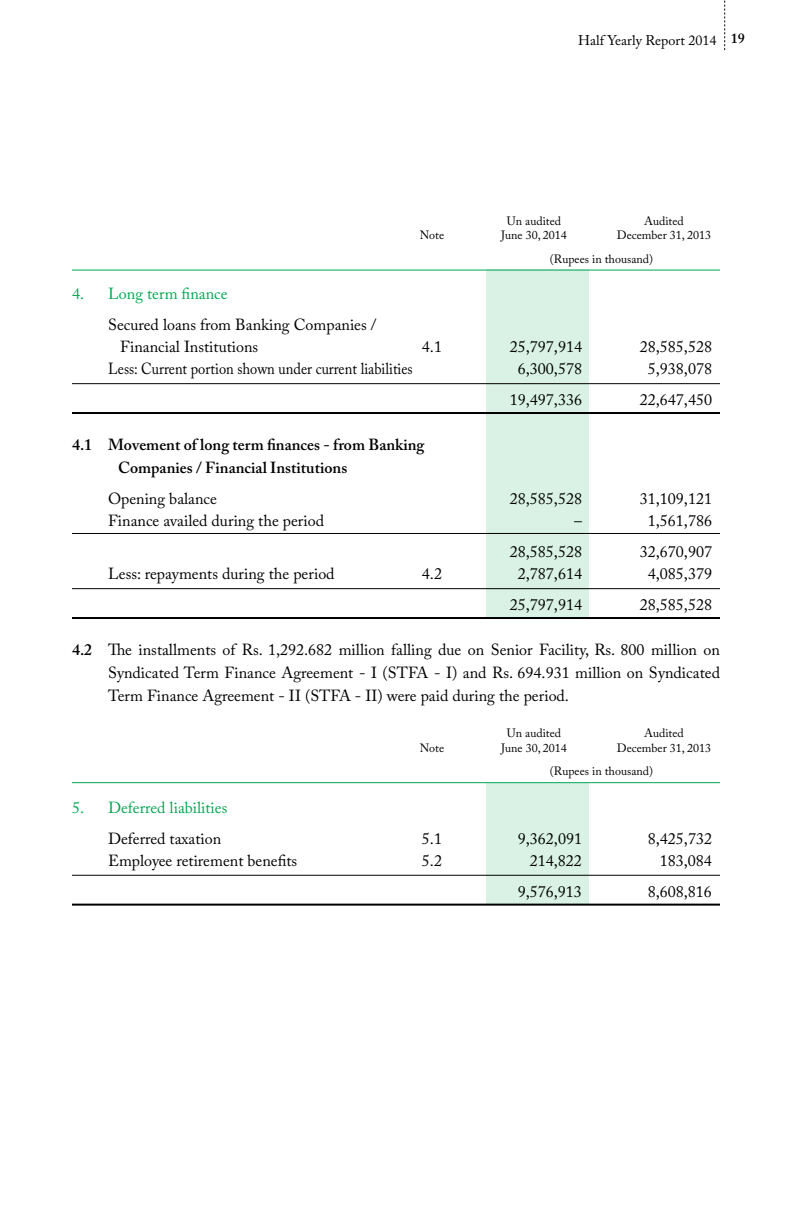
<style>
.page{position:relative;width:792px;height:1224px;background:#fff}
.page>*{position:absolute;margin:0;border:0;box-sizing:border-box;transform-origin:0 0}
.t1{font:16px/23px "Adobe Caslon Pro";color:#000}
.t2{font:600 16px/23px "Adobe Caslon Pro";color:#000}
.t3{font:16px "Adobe Caslon Pro";color:#000;scale:.9 1}
.t4{font:16px "Adobe Caslon Pro";color:#00a651}
.t5{font:14px "Adobe Caslon Pro";color:#000}
.t6{font:12px/23.4px "Adobe Caslon Pro";color:#000}
.s1{font-weight:600}
</style>
<div class="page">
<svg style="left:724px;top:0;width:1px;height:50px"></svg>
<div style="left:486px;top:270px;width:103px;height:348px;background:#d9f2e5"></div>
<div style="left:486px;top:783px;width:103px;height:121px;background:#d9f2e5"></div>
<hr style="left:72px;top:270px;width:648px;height:1px;background:#00a651">
<hr style="left:72px;top:412px;width:648px;height:2px;background:#000">
<hr style="left:72px;top:383px;width:648px;height:1px;background:#000">
<hr style="left:72px;top:533px;width:648px;height:1px;background:#000">
<hr style="left:72px;top:617px;width:648px;height:2px;background:#000">
<hr style="left:72px;top:588px;width:648px;height:1px;background:#000">
<hr style="left:72px;top:782px;width:648px;height:1px;background:#00a651">
<hr style="left:72px;top:904px;width:648px;height:2px;background:#000">
<hr style="left:72px;top:875px;width:648px;height:1px;background:#000">
<p class="t5" style="left:578px;top:32px;width:168px">Half Yearly Report 2014 <span class="s1">19</span></p>
<p class="t6" style="left:507px;top:209px;width:56px">Un audited</p>
<p class="t6" style="left:644px;top:209px;width:41px">Audited</p>
<p class="t4" style="left:72px;top:284px;width:157px">4. Long term finance</p>
<p class="t1" style="left:120px;top:313px;width:258px;line-height:22px;text-indent:-12px">Secured loans from Banking Companies /<br>Financial Institutions</p>
<p class="t6" style="left:550px;top:223px;width:163px;text-indent:67px">December 31, 2013 (Rupees in thousand)</p>
<p class="t6" style="left:420px;top:223px;width:26px">Note</p>
<p class="t6" style="left:501px;top:223px;width:67px">June 30, 2014</p>
<p class="t1" style="left:422px;top:335px;width:22px">4.1</p>
<p class="t1" style="left:510px;top:335px;width:74px">25,797,914</p>
<p class="t1" style="left:640px;top:335px;width:74px">28,585,528</p>
<p class="t3" style="left:108px;top:359px;width:340px">Less: Current portion shown under current liabilities</p>
<p class="t1" style="left:518px;top:357px;width:66px">6,300,578</p>
<p class="t1" style="left:648px;top:357px;width:66px">5,938,078</p>
<p class="t1" style="left:510px;top:388px;width:74px">19,497,336</p>
<p class="t1" style="left:640px;top:388px;width:74px">22,647,450</p>
<p class="t2" style="left:118px;top:433px;width:308px;text-indent:-46px">4.1 Movement of long term finances - from Banking<br>Companies / Financial Institutions</p>
<p class="t1" style="left:108px;top:487px;width:111px">Opening balance</p>
<p class="t1" style="left:510px;top:487px;width:74px">28,585,528</p>
<p class="t1" style="left:640px;top:487px;width:74px">31,109,121</p>
<p class="t1" style="left:108px;top:509px;width:218px">Finance availed during the period</p>
<p class="t1" style="left:574px;top:509px;width:9px">–</p>
<p class="t1" style="left:648px;top:509px;width:66px">1,561,786</p>
<p class="t1" style="left:510px;top:540px;width:74px">28,585,528</p>
<p class="t1" style="left:640px;top:540px;width:74px">32,670,907</p>
<p class="t1" style="left:108px;top:562px;width:228px">Less: repayments during the period</p>
<p class="t1" style="left:422px;top:562px;width:22px">4.2</p>
<p class="t1" style="left:518px;top:562px;width:66px">2,787,614</p>
<p class="t1" style="left:648px;top:562px;width:66px">4,085,379</p>
<p class="t1" style="left:510px;top:593px;width:74px">25,797,914</p>
<p class="t1" style="left:640px;top:593px;width:74px">28,585,528</p>
<p class="t1" style="left:108px;top:638px;width:614px;text-align:justify;text-indent:-36px"><span class="s1">4.2</span> The installments of Rs. 1,292.682 million falling due on Senior Facility, Rs. 800 million on Syndicated Term Finance Agreement - I (STFA - I) and Rs. 694.931 million on Syndicated Term Finance Agreement - II (STFA - II) were paid during the period.</p>
<p class="t6" style="left:507px;top:722px;width:56px">Un audited</p>
<p class="t6" style="left:644px;top:722px;width:41px">Audited</p>
<p class="t6" style="left:420px;top:736px;width:26px">Note</p>
<p class="t6" style="left:501px;top:736px;width:67px">June 30, 2014</p>
<p class="t6" style="left:550px;top:736px;width:163px;text-indent:67px">December 31, 2013 (Rupees in thousand)</p>
<p class="t4" style="left:72px;top:798px;width:157px">5. Deferred liabilities</p>
<p class="t1" style="left:108px;top:827px;width:115px">Deferred taxation</p>
<p class="t1" style="left:422px;top:827px;width:22px">5.1</p>
<p class="t1" style="left:518px;top:827px;width:66px">9,362,091</p>
<p class="t1" style="left:648px;top:827px;width:66px">8,425,732</p>
<p class="t1" style="left:108px;top:849px;width:191px">Employee retirement benefits</p>
<p class="t1" style="left:422px;top:849px;width:22px">5.2</p>
<p class="t1" style="left:530px;top:849px;width:54px">214,822</p>
<p class="t1" style="left:660px;top:849px;width:54px">183,084</p>
<p class="t1" style="left:518px;top:880px;width:66px">9,576,913</p>
<p class="t1" style="left:648px;top:880px;width:66px">8,608,816</p>
</div>
